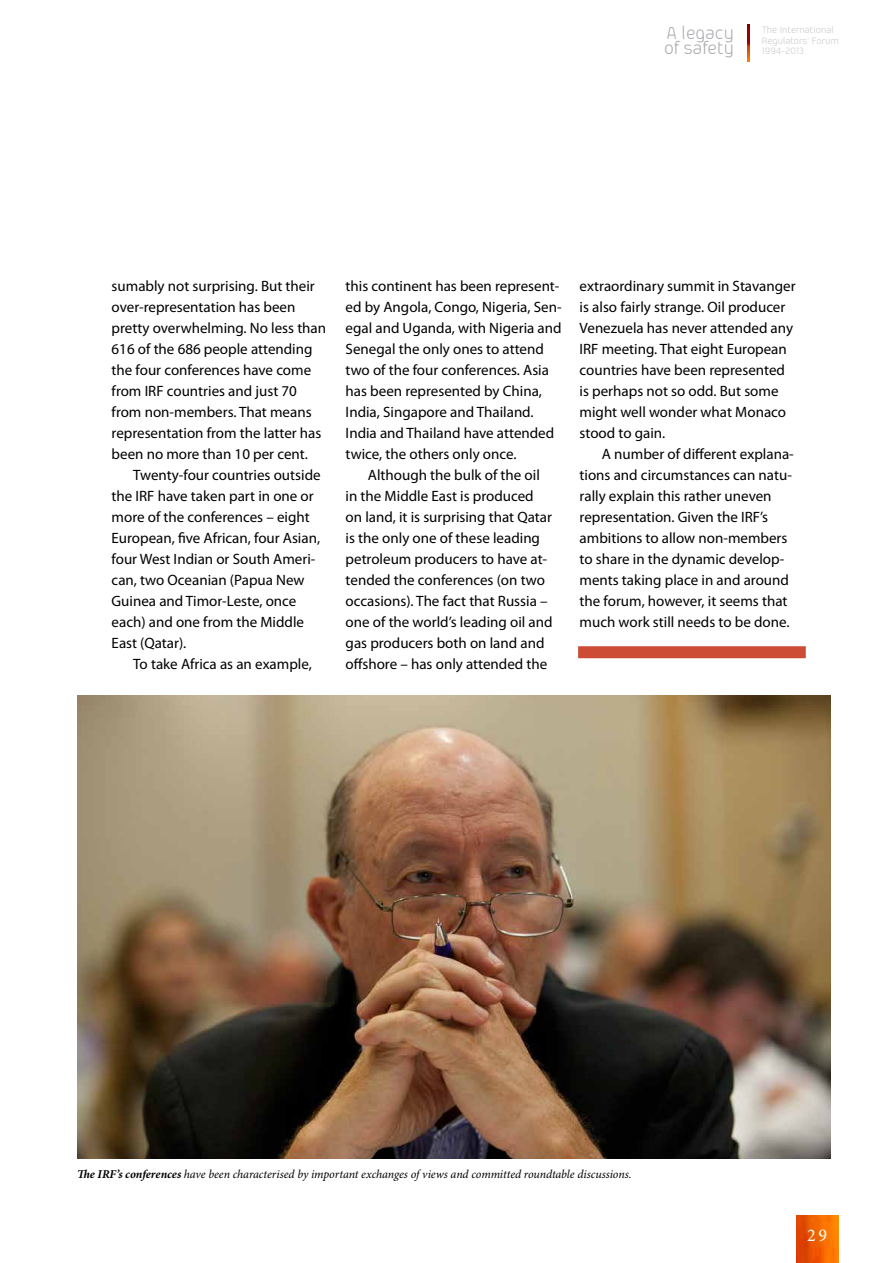
<style>
.page{position:relative;width:893px;height:1263px;background:#fff}
.page>*{position:absolute;margin:0;border:0;box-sizing:border-box;transform-origin:0 0}
.t1{font:19.65px/15.5px "Aeroportal";color:#a7a9ac}
.t2{font:18px "Minion Pro";color:#fff}
.t3{font:15px/21px "Myriad Pro";color:#000}
.t4{font:italic 12px "Minion Pro";letter-spacing:-.005em;color:#000}
.t5{font:10.5px/10.5px "Aeroportal";color:#c7c8ca}
.s1{font-weight:700}
</style>
<div class="page">
<img style="left:796px;top:1215px;width:43px;height:48px">
<img style="left:748px;top:24px;width:1px;height:37px">
<img style="left:77px;top:695px;width:753px;height:464px">
<div style="left:578px;top:646px;width:228px;height:12px;background:#cd4c35"></div>
<h1 class="t1" style="left:664px;top:25px;width:71px">A legacy of safety</h1>
<p class="t5" style="left:762px;top:24px;width:79px">The International<br>Regulators’ Forum<br>1994-2013</p>
<p class="t3" style="left:112px;top:276px;width:216px">sumably not surprising. But their over-representation has been pretty overwhelming. No less than<br>616 of the 686 people attending the four conferences have come from IRF countries and just 70 from non-members. That means representation from the latter has been no more than 10 per cent.</p>
<p class="t3" style="left:112px;top:465px;width:211px;text-indent:22px">Twenty-four countries outside the IRF have taken part in one or more of the conferences – eight<br>European, five African, four Asian, four West Indian or South Ameri&shy;can, two Oceanian (Papua New<br>Guinea and Timor-Leste, once each) and one from the Middle<br>East (Qatar).</p>
<p class="t3" style="left:133px;top:654px;width:180px">To take Africa as an example,</p>
<p class="t3" style="left:346px;top:276px;width:217px">this continent has been represent&shy;ed by Angola, Congo, Nigeria, Sen&shy;egal and Uganda, with Nigeria and<br>Senegal the only ones to attend two of the four conferences. Asia has been represented by China,<br>India, Singapore and Thailand.<br>India and Thailand have attended twice, the others only once.</p>
<p class="t3" style="left:346px;top:465px;width:208px;text-indent:22px">Although the bulk of the oil in the Middle East is produced on land, it is surprising that Qatar is the only one of these leading petroleum producers to have at&shy;tended the conferences (on two occasions). The fact that Russia – one of the world’s leading oil and gas producers both on land and offshore – has only attended the</p>
<p class="t3" style="left:580px;top:276px;width:217px">extraordinary summit in Stavanger is also fairly strange. Oil producer<br>Venezuela has never attended any<br>IRF meeting. That eight European countries have been represented is perhaps not so odd. But some might well wonder what Monaco stood to gain.</p>
<p class="t3" style="left:580px;top:444px;width:216px;text-indent:22px">A number of different explana&shy;tions and circumstances can natu&shy;rally explain this rather uneven representation. Given the IRF’s ambitions to allow non-members to share in the dynamic develop&shy;ments taking place in and around the forum, however, it seems that much work still needs to be done.</p>
<p class="t4" style="left:77px;top:1167px;width:556px"><span class="s1">The IRF’s conferences</span> have been characterised by important exchanges of views and committed roundtable discussions.</p>
<p class="t2" style="left:807px;top:1225px;width:21px">29</p>
</div>
